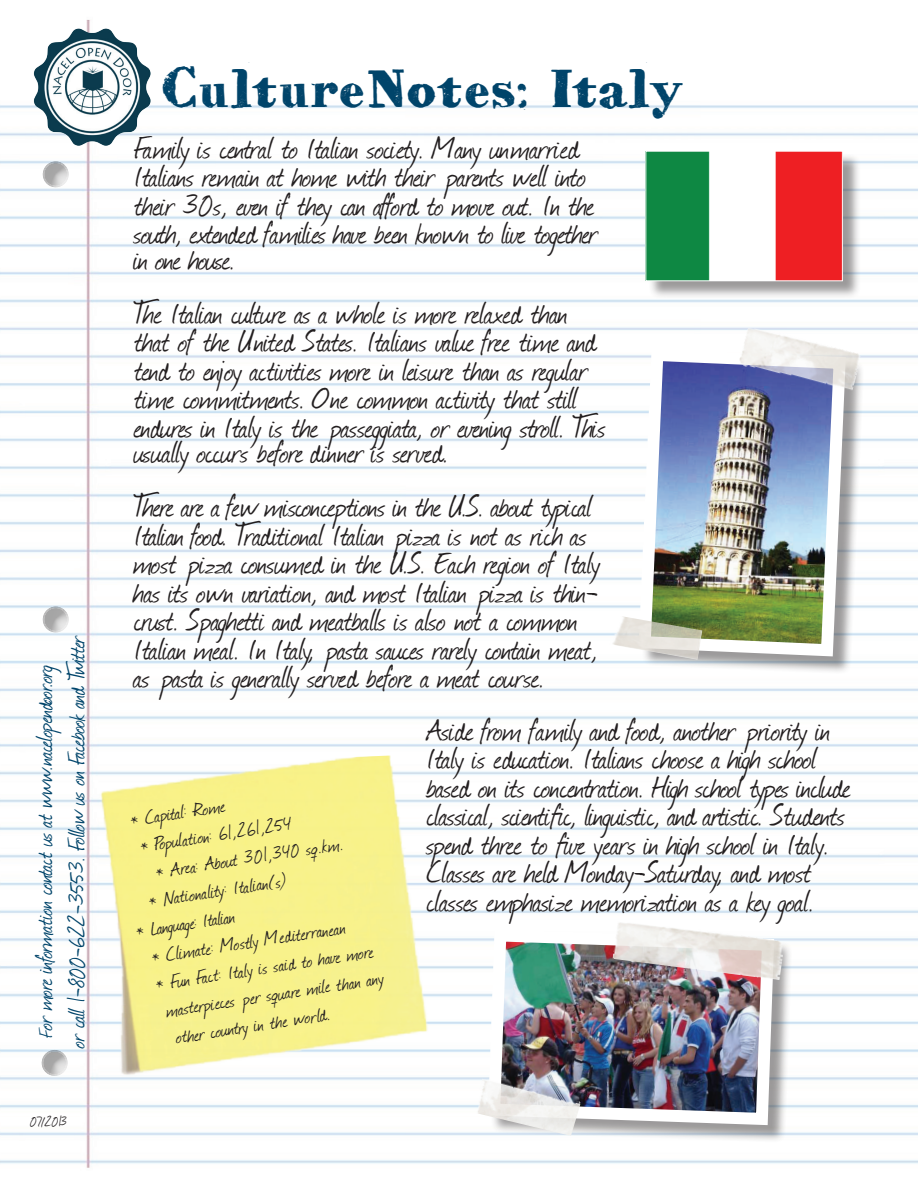
<style>
.page{position:relative;width:918px;height:1188px;background:#fff}
.page>*{position:absolute;margin:0;border:0;box-sizing:border-box;transform-origin:0 0}
.t1{font:500 45px "HVD Bodedo";color:#00446a}
.t2{font:36px/28.5px "Journal";letter-spacing:-.01em;color:#231f20}
.t3{font:27px/32.4px "Journal";letter-spacing:-.01em;color:#00446a}
.t4{font:22.5px "Journal";color:#231f20}
.t5{font:16.5px "Journal";color:#231f20}
.s1{font-size:21px}
</style>
<div class="page">
<img style="left:0;top:20px;width:918px;height:1148px">
<div style="left:641px;top:351px;width:223px;height:324px;background:#231f20;opacity:.45"></div>
<img style="left:632px;top:342px;width:220px;height:321px">
<img style="left:609px;top:614px;width:94px;height:46px">
<img style="left:738px;top:324px;width:124px;height:71px">
<div style="left:491px;top:932px;width:302px;height:212px;background:#231f20;opacity:.45"></div>
<img style="left:482px;top:923px;width:298px;height:208px">
<img style="left:473px;top:1075px;width:110px;height:61px">
<img style="left:612px;top:918px;width:173px;height:63px">
<img style="left:29px;top:22px;width:129px;height:124px">
<div style="left:648px;top:153px;width:213px;height:147px;background:#231f20;opacity:.45"></div>
<img style="left:648px;top:153px;width:193px;height:126px">
<div style="left:646px;top:151px;width:197px;height:130px;border:1px solid #fff"></div>
<svg style="left:26px;top:145px;width:59px;height:59px"></svg>
<svg style="left:26px;top:590px;width:59px;height:59px"></svg>
<svg style="left:25px;top:1033px;width:59px;height:59px"></svg>
<img style="left:90px;top:754px;width:361px;height:333px">
<p class="t3" style="left:28px;top:1048px;width:414px;text-indent:10px;rotate:-90deg"><span class="s1">F</span>or more information contact us at www.nacelopendoor.org<br>or call 1-800-622-3553. Follow us on Facebook and Twitter</p>
<p class="t5" style="left:30px;top:1110px;width:38px">07/2013</p>
<p class="t1" style="left:161px;top:54px;width:525px">CultureNotes: Italy</p>
<p class="t2" style="left:134px;top:133px;width:465px;line-height:27.8px">Family is central to Italian society. Many unmarried Italians remain at home with their parents well into their 30s, even if they can afford to move out. In the south, extended families have been known to live together in one house.</p>
<p class="t2" style="left:134px;top:298px;width:473px;line-height:27.9px">The Italian culture as a whole is more relaxed than that of the United States. Italians value free time and tend to enjoy activities more in leisure than as regular time commitments. One common activity that still endures in Italy is the passeggiata, or evening stroll. This usually occurs before dinner is served.</p>
<p class="t2" style="left:134px;top:492px;width:468px">There are a few misconceptions in the U.S. about typical Italian food. Traditional Italian pizza is not as rich as most pizza consumed in the U.S. Each region of Italy has its own variation, and most Italian pizza is thin&shy;crust. Spaghetti and meatballs is also not a common Italian meal. In Italy, pasta sauces rarely contain meat, as pasta is generally served before a meat course.</p>
<p class="t4" style="left:129px;top:805px;width:97px;rotate:-9deg">* Capital: Rome</p>
<p class="t4" style="left:138px;top:831px;width:154px;rotate:-9deg">* Population: 61,261,254</p>
<p class="t4" style="left:154px;top:857px;width:190px;rotate:-9deg">* Area: About 301,340 sq.km.</p>
<p class="t4" style="left:147px;top:886px;width:140px;rotate:-9deg">* Nationality: Italian(s)</p>
<p class="t4" style="left:134px;top:916px;width:101px;rotate:-9deg">* Language: Italian</p>
<p class="t4" style="left:150px;top:942px;width:197px;rotate:-9deg">* Climate: Mostly Mediterranean</p>
<p class="t4" style="left:154px;top:969px;width:221px;rotate:-9deg">* Fun Fact: Italy is said to have more</p>
<p class="t4" style="left:164px;top:996px;width:221px;rotate:-9deg">masterpieces per square mile than any</p>
<p class="t4" style="left:174px;top:1022px;width:157px;rotate:-9deg">other country in the world.</p>
<p class="t2" style="left:427px;top:715px;width:426px">Aside from family and food, another priority in Italy is education. Italians choose a high school based on its concentration. High school types include classical, scientific, linguistic, and artistic. Students spend three to five years in high school in Italy.<br>Classes are held Monday-Saturday, and most classes emphasize memorization as a key goal.</p>
</div>
